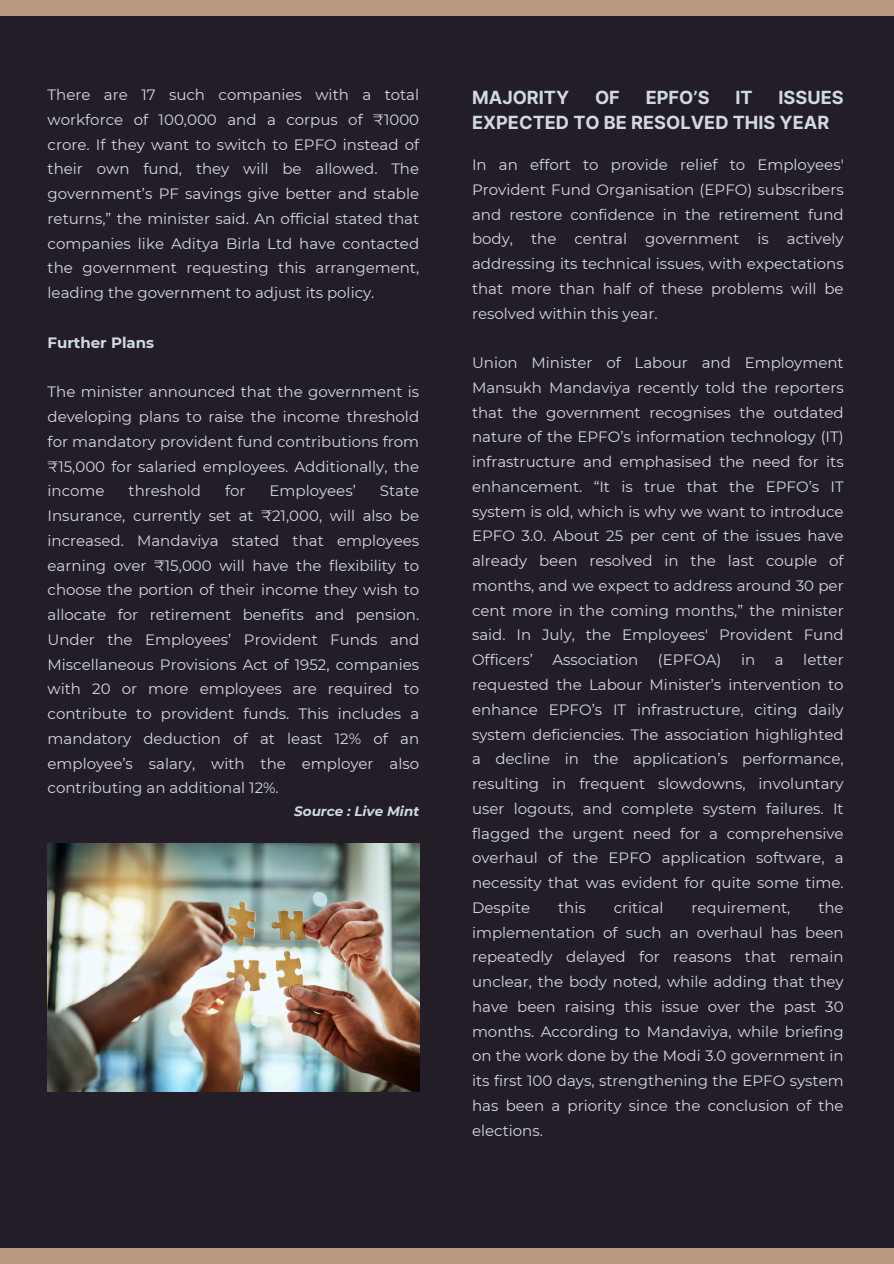
<style>
.page{position:relative;width:894px;height:1264px;background:#fff}
.page>*{position:absolute;margin:0;border:0;box-sizing:border-box;transform-origin:0 0}
.t1{font:700 18.15px/24.8px "Inter";color:#d2dae1}
.t2{font:15px/24.8px "Montserrat";color:#d2dae1;text-align:justify}
.t3{font:700 15px "Montserrat";color:#d2dae1}
.t4{font:italic 700 13.5px "Montserrat";color:#d2dae1}
</style>
<div class="page">
<div style="left:0;top:0;width:893px;height:1263px;background:#231d27"></div>
<div style="left:0;top:0;width:893px;height:15px;background:#ba9980"></div>
<div style="left:0;top:1248px;width:893px;height:15px;background:#ba9980"></div>
<img style="left:48px;top:843px;width:371px;height:248px">
<p class="t2" style="left:48px;top:82px;width:373px">There are 17 such companies with a total workforce of 100,000 and a corpus of ₹1000 crore. If they want to switch to EPFO instead of their own fund, they will be allowed. The government’s PF savings give better and stable returns,” the minister said. An official stated that companies like Aditya Birla Ltd have contacted the government requesting this arrangement, leading the government to adjust its policy.</p>
<p class="t3" style="left:48px;top:333px;width:108px">Further Plans</p>
<h1 class="t2" style="left:48px;top:379px;width:373px">The minister announced that the government is developing plans to raise the income threshold for mandatory provident fund contributions from ₹15,000 for salaried employees. Additionally, the income</h1>
<h1 class="t2" style="left:129px;top:478px;width:74px">threshold</h1>
<h1 class="t2" style="left:225px;top:478px;width:22px">for</h1>
<h1 class="t2" style="left:269px;top:478px;width:88px">Employees’</h1>
<h1 class="t2" style="left:48px;top:478px;width:373px;text-indent:332px">State Insurance, currently set at ₹21,000, will also be increased. Mandaviya stated that employees earning over ₹15,000 will have the flexibility to choose the portion of their income they wish to allocate for retirement benefits and pension.<br>Under the Employees’ Provident Funds and Miscellaneous Provisions Act of 1952, companies with 20 or more employees are required to contribute to provident funds. This includes a mandatory deduction of at least 12% of an employee’s salary, with the employer also contributing an additional 12%.</h1>
<p class="t4" style="left:294px;top:802px;width:126px">Source : Live Mint</p>
<p class="t1" style="left:472px;top:85px;width:99px">MAJORITY</p>
<p class="t1" style="left:595px;top:85px;width:26px">OF</p>
<p class="t1" style="left:645px;top:85px;width:65px">EPFO’S</p>
<p class="t1" style="left:735px;top:85px;width:19px">IT</p>
<p class="t1" style="left:472px;top:85px;width:373px;text-indent:306px">ISSUES<br>EXPECTED TO BE RESOLVED THIS YEAR</p>
<h2 class="t2" style="left:472px;top:152px;width:373px">In an effort to provide relief to Employees' Provident Fund Organisation (EPFO) subscribers and restore confidence in the retirement fund body, the central government is actively addressing its technical issues, with expectations that more than half of these problems will be resolved within this year.</h2>
<p class="t2" style="left:472px;top:350px;width:373px">Union Minister of Labour and Employment Mansukh Mandaviya recently told the reporters that the government recognises the outdated nature of the EPFO’s information technology (IT) infrastructure and emphasised the need for its enhancement. “It is true that the EPFO’s IT system is old, which is why we want to introduce EPFO 3.0. About 25 per cent of the issues have already been resolved in the last couple of months, and we expect to address around 30 per cent more in the coming months,” the minister said. In July, the Employees' Provident Fund Officers’</p>
<p class="t2" style="left:472px;top:647px;width:373px;text-indent:331px">letter requested the Labour Minister’s intervention to enhance EPFO’s IT infrastructure, citing daily system deficiencies. The association highlighted a decline in the application’s performance, resulting in frequent slowdowns, involuntary user logouts, and complete system failures. It flagged the urgent need for a comprehensive overhaul of the EPFO application software, a necessity that was evident for quite some time.<br>Despite</p>
<p class="t2" style="left:552px;top:647px;width:87px">Association</p>
<p class="t2" style="left:657px;top:647px;width:65px">(EPFOA)</p>
<p class="t2" style="left:740px;top:647px;width:16px">in</p>
<p class="t2" style="left:774px;top:647px;width:10px">a</p>
<p class="t2" style="left:472px;top:895px;width:373px;text-indent:346px">the implementation of such an overhaul has been repeatedly delayed for reasons that remain unclear, the body noted, while adding that they have been raising this issue over the past 30 months. According to Mandaviya, while briefing on the work done by the Modi 3.0 government in its first 100 days, strengthening the EPFO system has been a priority since the conclusion of the elections.</p>
<p class="t2" style="left:558px;top:895px;width:29px">this</p>
<p class="t2" style="left:613px;top:895px;width:51px">critical</p>
<p class="t2" style="left:691px;top:895px;width:100px">requirement,</p>
</div>
